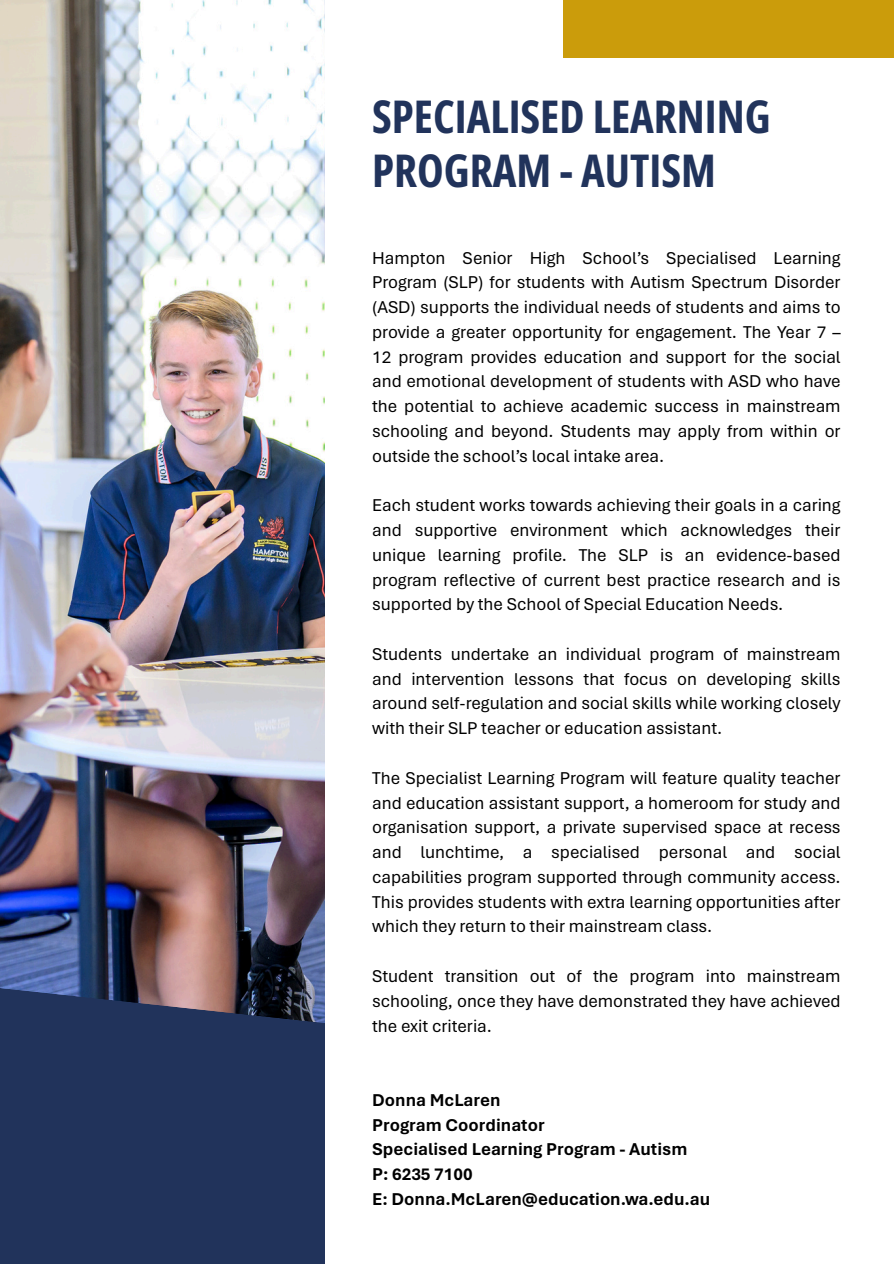
<style>
.page{position:relative;width:894px;height:1264px;background:#fff}
.page>*{position:absolute;margin:0;border:0;box-sizing:border-box;transform-origin:0 0}
.t1{font:700 45px/54px "Open Sans Condensed";color:#21335b}
.t2{font:18px/24.8px "Aptos";color:#000;text-align:justify}
.t3{font:700 18px/24.8px "Aptos";color:#000}
</style>
<div class="page">
<img style="left:0;top:0;width:325px;height:984px">
<svg style="left:0;top:984px;width:325px;height:279px;background:#25355b"></svg>
<div style="left:563px;top:0;width:330px;height:58px;background:#cb9c0b"></div>
<h1 class="t1" style="left:372px;top:89px;width:400px">SPECIALISED LEARNING<br>PROGRAM - AUTISM</h1>
<p class="t2" style="left:372px;top:245px;width:470px">Hampton Senior High School’s Specialised Learning Program (SLP) for students with Autism Spectrum Disorder (ASD) supports the individual needs of students and aims to provide a greater opportunity for engagement. The Year 7 – 12 program provides education and support for the social and emotional development of students with ASD who have the potential to achieve academic success in mainstream schooling and beyond. Students may apply from within or outside the school’s local intake area.</p>
<p class="t2" style="left:372px;top:493px;width:470px">Each student works towards achieving their goals in a caring and supportive environment which acknowledges their unique learning profile. The SLP is an evidence-based program reflective of current best practice research and is supported by the School of Special Education Needs.</p>
<p class="t2" style="left:372px;top:641px;width:470px">Students undertake an individual program of mainstream and intervention lessons that focus on developing skills around self-regulation and social skills while working closely with their SLP teacher or education assistant.</p>
<p class="t2" style="left:372px;top:765px;width:470px">The Specialist Learning Program will feature quality teacher and education assistant support, a homeroom for study and organisation support, a private supervised space at recess and lunchtime, a specialised personal and social capabilities program supported through community access.<br>This provides students with extra learning opportunities after which they return to their mainstream class.</p>
<p class="t2" style="left:372px;top:963px;width:470px">Student transition out of the program into mainstream schooling, once they have demonstrated they have achieved the exit criteria.</p>
<p class="t3" style="left:372px;top:1087px;width:339px">Donna McLaren<br>Program Coordinator<br>Specialised Learning Program - Autism<br>P: 6235 7100<br>E: Donna.McLaren@education.wa.edu.au</p>
</div>
